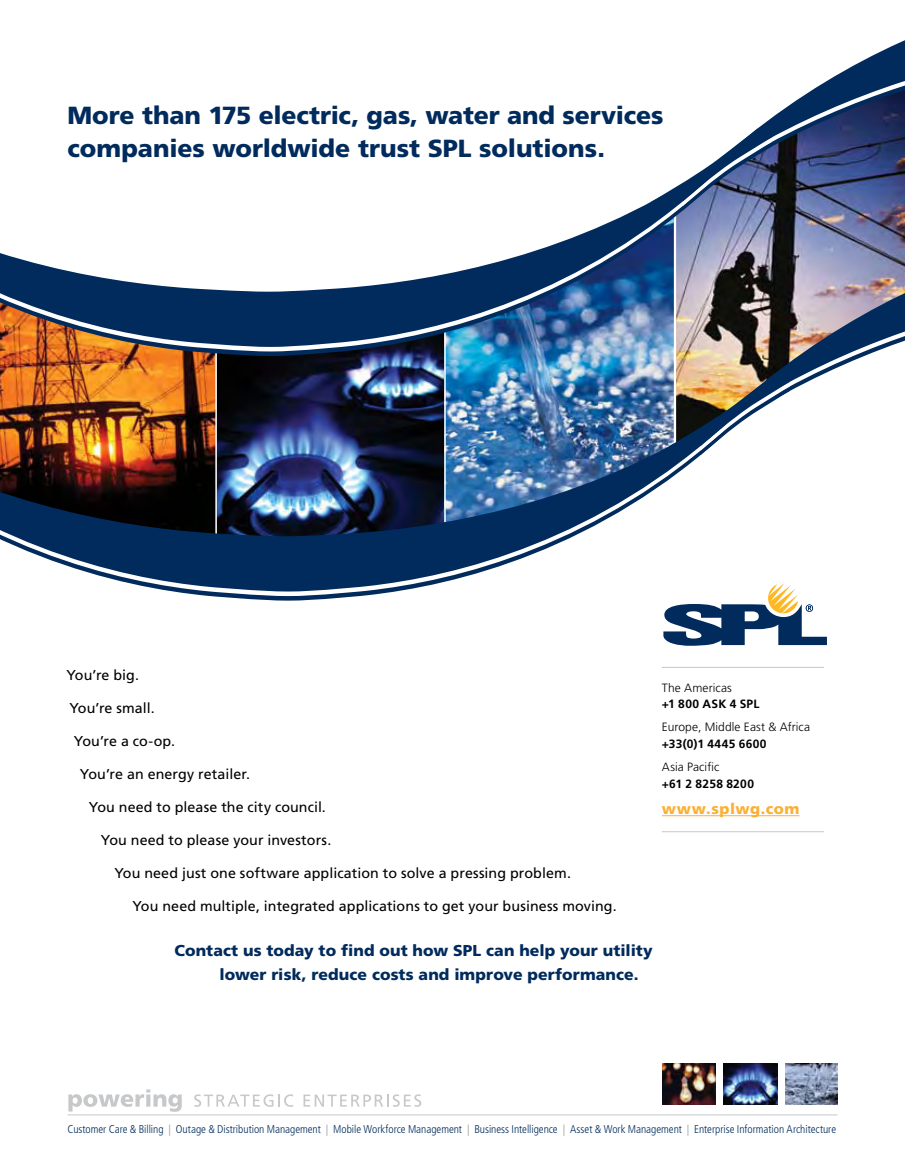
<style>
.page{position:relative;width:905px;height:1175px;background:#fff}
.page>*{position:absolute;margin:0;border:0;box-sizing:border-box;transform-origin:0 0}
.t1{font:900 24.75px/33px "Frutiger";letter-spacing:-.005em;color:#002b5c}
.t2{font:900 15.75px/24px "Frutiger";letter-spacing:.005em;color:#002b5c}
.t3{font:900 15px "Frutiger";letter-spacing:.04em;color:#fbb034}
.t4{font:14.25px "Frutiger";letter-spacing:.005em;color:#000}
.t5{font:700 12px/16.5px "Frutiger";letter-spacing:.025em;color:#000}
.t6{font:300 12px/16.5px "Frutiger";letter-spacing:.01em;color:#000}
.t7{font:300 condensed 11.25px "Frutiger";letter-spacing:-.005em;color:#002b5c}
.s1{font-weight:300}
.s2{font-weight:700}
.s3{color:#808284}
</style>
<div class="page">
<img style="left:662px;top:1063px;width:54px;height:41px">
<img style="left:785px;top:1063px;width:52px;height:41px">
<img style="left:723px;top:1063px;width:54px;height:41px">
<hr style="left:68px;top:1114px;width:769px;height:1px;background:#c6c8ca">
<svg style="left:68px;top:1089px;width:114px;height:22px"></svg>
<svg style="left:194px;top:1094px;width:99px;height:12px"></svg>
<svg style="left:303px;top:1094px;width:118px;height:12px"></svg>
<svg style="left:663px;top:600px;width:163px;height:46px"></svg>
<hr style="left:662px;top:815px;width:137px;height:1px;background:#fbb034">
<hr style="left:662px;top:667px;width:162px;height:1px;background:#c6c8ca">
<hr style="left:662px;top:831px;width:162px;height:1px;background:#c6c8ca">
<svg style="left:0;top:40px;width:904px;height:253px"></svg>
<svg style="left:651px;top:128px;width:121px;height:83px"></svg>
<img style="left:0;top:293px;width:904px;height:307px">
<img style="left:668px;top:372px;width:122px;height:83px">
<p class="t1" style="left:67px;top:99px;width:597px">More than 175 electric, gas, water and services companies worldwide trust SPL solutions.</p>
<p class="t4" style="left:66px;top:666px;width:74px">You’re big.</p>
<p class="t4" style="left:69px;top:699px;width:87px">You’re small.</p>
<p class="t4" style="left:74px;top:732px;width:103px">You’re a co-op.</p>
<p class="t4" style="left:80px;top:765px;width:172px">You’re an energy retailer.</p>
<p class="t4" style="left:89px;top:798px;width:238px">You need to please the city council.</p>
<p class="t4" style="left:101px;top:831px;width:232px">You need to please your investors.</p>
<p class="t4" style="left:114px;top:864px;width:458px">You need just one software application to solve a pressing problem.</p>
<p class="t4" style="left:132px;top:897px;width:486px">You need multiple, integrated applications to get your business moving.</p>
<p class="t2" style="left:219px;top:938px;width:435px;text-indent:-45px">Contact us today to find out how SPL can help your utility lower risk, reduce costs and improve performance.</p>
<p class="t5" style="left:661px;top:679px;width:99px"><span class="s1">The Americas<br></span>+1 800 ASK 4 SPL</p>
<p class="t6" style="left:661px;top:719px;width:150px">Europe, Middle East &amp; Africa <span class="s2">+33(0)1 4445 6600</span></p>
<p class="t5" style="left:661px;top:758px;width:94px"><span class="s1">Asia Pacific<br></span>+61 2 8258 8200</p>
<p class="t3" style="left:661px;top:800px;width:139px">www.splwg.com</p>
<p class="t7" style="left:67px;top:1122px;width:770px">Customer Care &amp; Billing <span class="s3">|</span> Outage &amp; Distribution Management <span class="s3">|</span> Mobile Workforce Management <span class="s3">|</span> Business Intelligence <span class="s3">|</span> Asset &amp; Work Management <span class="s3">|</span> Enterprise Information Architecture</p>
</div>
